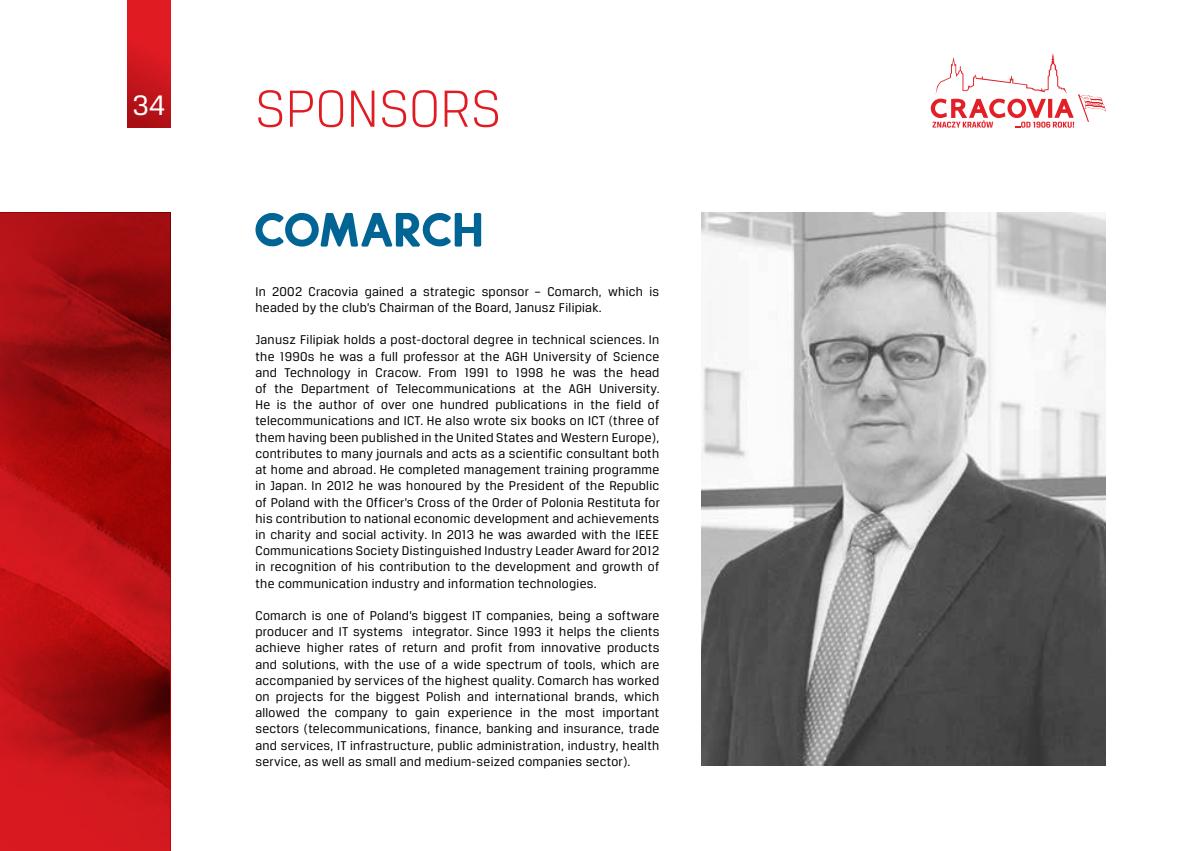
<style>
.page{position:relative;width:1191px;height:851px;background:#fff}
.page>*{position:absolute;margin:0;border:0;box-sizing:border-box;transform-origin:0 0}
.t1{font:300 55.5px "Breuer Text";color:#e11b22}
.t2{font:30px "Breuer Text";color:#fff}
.t3{font:13.5px/16.2px "Breuer Text";letter-spacing:.02em;color:#000;text-align:justify}
</style>
<div class="page">
<svg style="left:930px;top:53px;width:176px;height:75px"></svg>
<img style="left:0;top:213px;width:170px;height:637px">
<div style="left:128px;top:0;width:42px;height:128px;background:linear-gradient(to bottom,#ee1e25,#af1116)"></div>
<svg style="left:255px;top:213px;width:226px;height:34px"></svg>
<img style="left:702px;top:213px;width:404px;height:552px">
<h2 class="t2" style="left:132px;top:89px;width:35px">34</h2>
<h1 class="t1" style="left:255px;top:80px;width:247px">SPONSORS</h1>
<p class="t3" style="left:255px;top:283px;width:405px">In 2002 Cracovia gained a strategic sponsor – Comarch, which is headed by the club’s Chairman of the Board, Janusz Filipiak.</p>
<p class="t3" style="left:255px;top:332px;width:406px">Janusz Filipiak holds a post-doctoral degree in technical sciences. In the 1990s he was a full professor at the AGH University of Science and Technology in Cracow. From 1991 to 1998 he was the head of the Department of Telecommunications at the AGH University.<br>He is the author of over one hundred publications in the field of telecommunications and ICT. He also wrote six books on ICT (three of them having been published in the United States and Western Europe), contributes to many journals and acts as a scientific consultant both at home and abroad. He completed management training programme in Japan. In 2012 he was honoured by the President of the Republic of Poland with the Officer’s Cross of the Order of Polonia Restituta for his contribution to national economic development and achievements in charity and social activity. In 2013 he was awarded with the IEEE Communications Society Distinguished Industry Leader Award for 2012 in recognition of his contribution to the development and growth of the communication industry and information technologies.</p>
<p class="t3" style="left:255px;top:607px;width:405px">Comarch is one of Poland’s biggest IT companies, being a software producer and IT systems integrator. Since 1993 it helps the clients achieve higher rates of return and profit from innovative products and solutions, with the use of a wide spectrum of tools, which are accompanied by services of the highest quality. Comarch has worked on projects for the biggest Polish and international brands, which allowed the company to gain experience in the most important sectors (telecommunications, finance, banking and insurance, trade and services, IT infrastructure, public administration, industry, health service, as well as small and medium-seized companies sector).</p>
</div>
